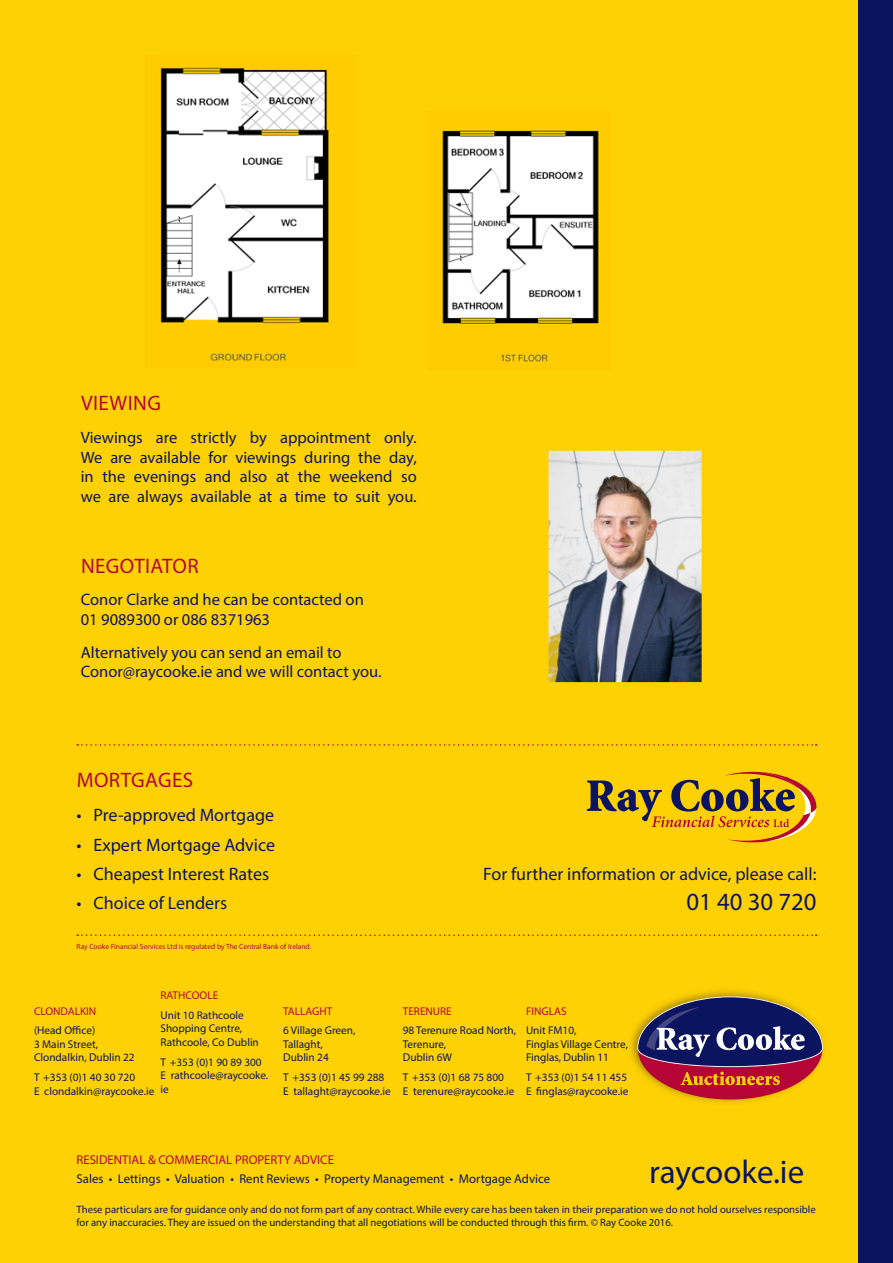
<style>
.page{position:relative;width:893px;height:1263px;background:#fed105}
.page>*{position:absolute;margin:0;border:0;box-sizing:border-box;transform-origin:0 0}
.t1{font:33px "Myriad Pro";color:#0b145e}
.t2{font:24.75px "Myriad Pro";color:#0b145e}
.RC_Body_Head{font:21px "Myriad Pro";letter-spacing:.02em;color:#b50536}
.RC_Bullets{font:18px "Myriad Pro";color:#0b145e}
.RC_Body{font:16.5px/19.8px "Myriad Pro";color:#0b145e}
.t3{font:12.75px "Myriad Pro";color:#0b145e}
.t4{font:12.75px "Myriad Pro";color:#b50536}
.t5{font:11.25px/13.5px "Myriad Pro";color:#0b145e}
.t6{font:11.25px "Myriad Pro";color:#b50536}
.t7{font:10.65px/12.9px "Myriad Pro";color:#0b145e}
.t8{font:7.5px "Myriad Pro";color:#b50536}
</style>
<div class="page">
<img style="left:630px;top:990px;width:194px;height:113px">
<div style="left:638px;top:997px;width:184px;height:102px;background:#b50536;border-radius:50%"></div>
<svg style="left:637px;top:996px;width:186px;height:89px"></svg>
<svg style="left:587px;top:772px;width:229px;height:70px"></svg>
<svg style="left:77px;top:744px;width:740px;height:2px"></svg>
<svg style="left:77px;top:934px;width:740px;height:2px"></svg>
<img style="left:549px;top:451px;width:153px;height:231px">
<img style="left:160px;top:67px;width:169px;height:294px">
<img style="left:442px;top:130px;width:157px;height:232px">
<div style="left:859px;top:0;width:34px;height:1263px;background:#0b145e"></div>
<p class="RC_Body_Head" style="left:81px;top:390px;width:81px">VIEWING</p>
<p class="RC_Body" style="left:81px;top:427px;width:337px;text-align:justify">Viewings are strictly by appointment only.<br>We are available for viewings during the day, in the evenings and also at the weekend so we are always available at a time to suit you.</p>
<p class="RC_Body_Head" style="left:81px;top:553px;width:119px">NEGOTIATOR</p>
<p class="RC_Body" style="left:81px;top:590px;width:285px">Conor Clarke and he can be contacted on<br>01 9089300 or 086 8371963</p>
<p class="RC_Body" style="left:81px;top:642px;width:302px">Alternatively you can send an email to<br>Conor@raycooke.ie and we will contact you.</p>
<p class="RC_Body_Head" style="left:77px;top:767px;width:118px">MORTGAGES</p>
<p class="RC_Bullets" style="left:77px;top:804px;width:199px">• Pre-approved Mortgage</p>
<p class="RC_Bullets" style="left:77px;top:833px;width:200px">• Expert Mortgage Advice</p>
<p class="RC_Bullets" style="left:77px;top:863px;width:194px">• Cheapest Interest Rates</p>
<p class="RC_Bullets" style="left:77px;top:892px;width:152px">• Choice of Lenders</p>
<p class="t8" style="left:77px;top:941px;width:236px">Ray Cooke Financial Services Ltd is regulated by The Central Bank of Ireland.</p>
<p class="RC_Bullets" style="left:483px;top:863px;width:335px">For further information or advice, please call:</p>
<p class="t2" style="left:686px;top:886px;width:132px">01 40 30 720</p>
<p class="t6" style="left:161px;top:988px;width:59px">RATHCOOLE</p>
<p class="t5" style="left:161px;top:1008px;width:100px">Unit 10 Rathcoole<br>Shopping Centre,<br>Rathcoole, Co Dublin</p>
<p class="t5" style="left:161px;top:1055px;width:109px">T +353 (0)1 90 89 300<br>E rathcoole@raycooke. ie</p>
<p class="t6" style="left:34px;top:1004px;width:64px">CLONDALKIN</p>
<p class="t5" style="left:34px;top:1024px;width:102px">(Head Office)<br>3 Main Street,<br>Clondalkin, Dublin 22</p>
<p class="t5" style="left:34px;top:1070px;width:122px">T +353 (0)1 40 30 720<br>E clondalkin@raycooke.ie</p>
<p class="t6" style="left:283px;top:1004px;width:51px">TALLAGHT</p>
<p class="t5" style="left:283px;top:1024px;width:74px">6 Village Green,<br>Tallaght,<br>Dublin 24</p>
<p class="t5" style="left:283px;top:1070px;width:109px">T +353 (0)1 45 99 288<br>E tallaght@raycooke.ie</p>
<p class="t6" style="left:403px;top:1004px;width:50px">TERENURE</p>
<p class="t5" style="left:403px;top:1024px;width:115px">98 Terenure Road North,<br>Terenure,<br>Dublin 6W</p>
<p class="t5" style="left:403px;top:1070px;width:113px">T +353 (0)1 68 75 800<br>E terenure@raycooke.ie</p>
<p class="t6" style="left:526px;top:1004px;width:42px">FINGLAS</p>
<p class="t5" style="left:526px;top:1024px;width:103px">Unit FM10,<br>Finglas Village Centre,<br>Finglas, Dublin 11</p>
<p class="t5" style="left:526px;top:1070px;width:104px">T +353 (0)1 54 11 455<br>E finglas@raycooke.ie</p>
<p class="t4" style="left:77px;top:1151px;width:259px">RESIDENTIAL &amp; COMMERCIAL PROPERTY ADVICE</p>
<p class="t3" style="left:77px;top:1171px;width:475px">Sales • Lettings • Valuation • Rent Reviews • Property Management • Mortgage Advice</p>
<p class="t1" style="left:649px;top:1152px;width:157px">raycooke.ie</p>
<p class="t7" style="left:77px;top:1203px;width:741px">These particulars are for guidance only and do not form part of any contract. While every care has been taken in their preparation we do not hold ourselves responsible for any inaccuracies. They are issued on the understanding that all negotiations will be conducted through this firm. © Ray Cooke 2016.</p>
</div>
